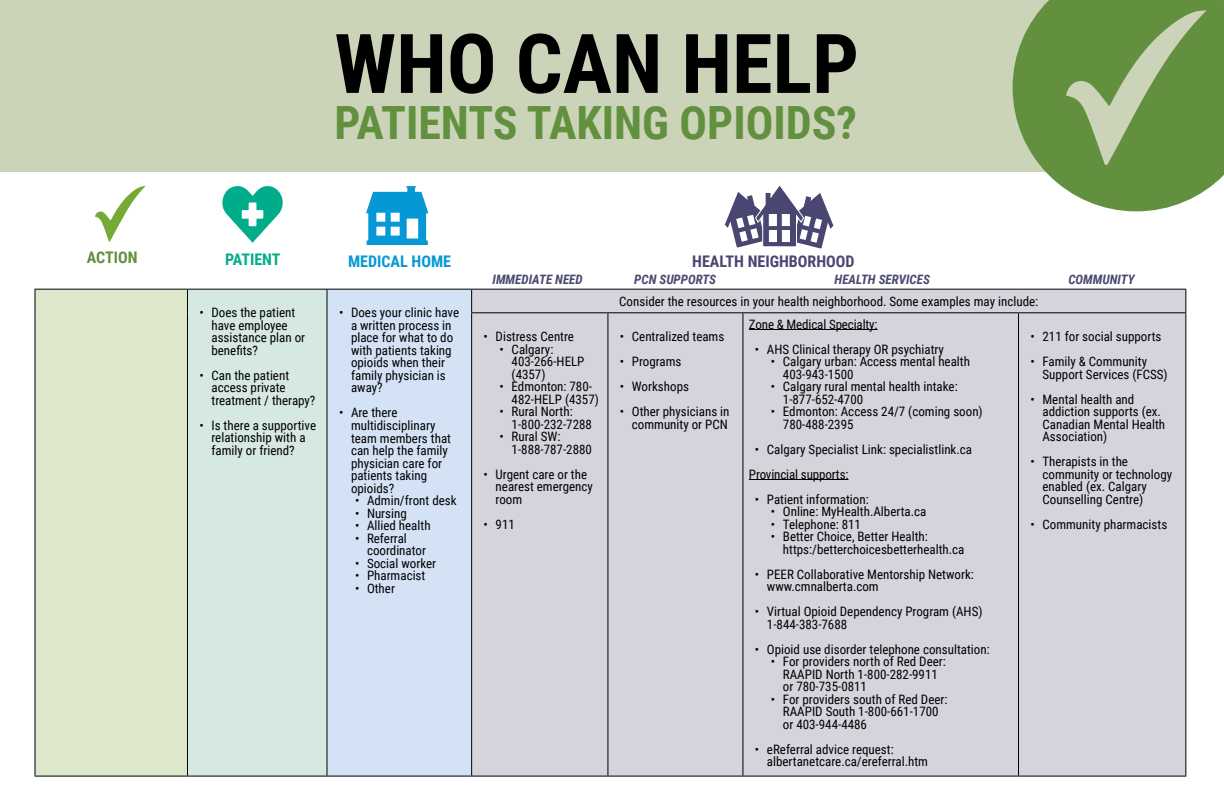
<style>
.page{position:relative;width:1224px;height:792px;background:#fff}
.page>*{position:absolute;margin:0;border:0;box-sizing:border-box;transform-origin:0 0}
.t1{font:700 82.5px "Roboto Condensed";color:#000}
.t2{font:700 45.8px "Roboto Condensed";color:#62903e}
.t3{font:700 16px "Roboto Condensed";color:#494772}
.t4{font:700 16px "Roboto Condensed";color:#0598d5}
.t5{font:700 16px "Roboto Condensed";letter-spacing:-.005em;color:#00ad8a}
.t6{font:700 16px "Roboto Condensed";color:#62903e}
.t7{font:13px/12.5px "Roboto Condensed";color:#000}
.t8{font:italic 700 13px "Roboto Condensed";color:#494973}
</style>
<div class="page">
<div style="left:0;top:0;width:1224px;height:172px;background:#cbd4b9"></div>
<svg style="left:1013px;top:0;width:211px;height:211px;fill:#62903e"></svg>
<div style="left:35px;top:289px;width:153px;height:487px;background:#dce7cc"></div>
<div style="left:188px;top:289px;width:139px;height:487px;background:#d5e9e1"></div>
<div style="left:327px;top:289px;width:145px;height:487px;background:#d3e3f5"></div>
<div style="left:472px;top:290px;width:713px;height:486px;background:#d6d3dd"></div>
<hr style="left:34px;top:289px;width:154px;height:1px;background:#000">
<hr style="left:34px;top:290px;width:2px;height:23px;background:#000">
<hr style="left:188px;top:289px;width:139px;height:1px;background:#000">
<svg style="left:187px;top:290px;width:1px;height:23px"></svg>
<hr style="left:327px;top:289px;width:145px;height:1px;background:#000">
<hr style="left:326px;top:290px;width:2px;height:23px;background:#000">
<hr style="left:472px;top:289px;width:136px;height:1px;background:#000">
<svg style="left:471px;top:290px;width:1px;height:22px"></svg>
<hr style="left:608px;top:289px;width:135px;height:1px;background:#000">
<hr style="left:743px;top:289px;width:275px;height:1px;background:#000">
<hr style="left:1018px;top:289px;width:168px;height:1px;background:#000">
<svg style="left:1185px;top:290px;width:1px;height:22px"></svg>
<hr style="left:34px;top:313px;width:2px;height:463px;background:#000">
<hr style="left:187px;top:313px;width:1px;height:463px;background:#000">
<hr style="left:326px;top:313px;width:2px;height:463px;background:#000">
<hr style="left:471px;top:312px;width:137px;height:1px;background:#000">
<hr style="left:471px;top:313px;width:1px;height:463px;background:#000">
<hr style="left:608px;top:312px;width:135px;height:1px;background:#000">
<hr style="left:607px;top:313px;width:1px;height:463px;background:#000">
<hr style="left:743px;top:312px;width:275px;height:1px;background:#000">
<hr style="left:742px;top:313px;width:1px;height:463px;background:#000">
<hr style="left:1018px;top:312px;width:168px;height:1px;background:#000">
<hr style="left:1018px;top:313px;width:1px;height:463px;background:#000">
<hr style="left:1185px;top:313px;width:1px;height:463px;background:#000">
<hr style="left:34px;top:776px;width:154px;height:1px;background:#000">
<hr style="left:188px;top:776px;width:139px;height:1px;background:#000">
<hr style="left:327px;top:776px;width:145px;height:1px;background:#000">
<hr style="left:472px;top:776px;width:136px;height:1px;background:#000">
<hr style="left:608px;top:776px;width:135px;height:1px;background:#000">
<hr style="left:743px;top:776px;width:275px;height:1px;background:#000">
<hr style="left:1018px;top:776px;width:168px;height:1px;background:#000">
<hr style="left:749px;top:329px;width:129px;height:1px;background:#000">
<hr style="left:749px;top:479px;width:100px;height:1px;background:#000">
<svg style="left:95px;top:186px;width:51px;height:56px"></svg>
<svg style="left:222px;top:186px;width:61px;height:57px"></svg>
<svg style="left:366px;top:186px;width:62px;height:59px"></svg>
<svg style="left:725px;top:186px;width:108px;height:63px"></svg>
<h1 class="t1" style="left:334px;top:6px;width:526px">WHO CAN HELP</h1>
<h2 class="t2" style="left:334px;top:91px;width:524px">PATIENTS TAKING OPIOIDS?</h2>
<p class="t6" style="left:87px;top:246px;width:52px">ACTION</p>
<p class="t5" style="left:225px;top:248px;width:57px">PATIENT</p>
<p class="t4" style="left:348px;top:250px;width:104px">MEDICAL HOME</p>
<p class="t3" style="left:692px;top:250px;width:164px">HEALTH NEIGHBORHOOD</p>
<p class="t7" style="left:211px;top:306px;width:95px;text-indent:-12px">• Does the patient have employee assistance plan or benefits?</p>
<p class="t7" style="left:211px;top:369px;width:105px;text-indent:-12px">• Can the patient access private treatment / therapy?</p>
<p class="t7" style="left:211px;top:419px;width:106px;text-indent:-12px">• Is there a supportive relationship with a family or friend?</p>
<p class="t7" style="left:351px;top:306px;width:110px;text-indent:-12px">• Does your clinic have a written process in place for what to do with patients taking opioids when their family physician is away?</p>
<p class="t7" style="left:351px;top:406px;width:102px;text-indent:-12px">• Are there multidisciplinary team members that can help the family physician care for patients taking opioids?</p>
<p class="t7" style="left:355px;top:494px;width:103px">• Admin/front desk</p>
<p class="t7" style="left:355px;top:506px;width:53px">• Nursing</p>
<p class="t7" style="left:355px;top:519px;width:77px">• Allied health</p>
<p class="t7" style="left:367px;top:531px;width:61px;text-indent:-12px">• Referral coordinator</p>
<p class="t7" style="left:355px;top:556px;width:83px">• Social worker</p>
<p class="t7" style="left:355px;top:569px;width:72px">• Pharmacist</p>
<p class="t7" style="left:355px;top:581px;width:41px">• Other</p>
<p class="t8" style="left:493px;top:270px;width:92px">IMMEDIATE NEED</p>
<p class="t8" style="left:634px;top:270px;width:83px">PCN SUPPORTS</p>
<p class="t8" style="left:835px;top:270px;width:97px">HEALTH SERVICES</p>
<p class="t8" style="left:1068px;top:270px;width:68px">COMMUNITY</p>
<p class="t7" style="left:484px;top:330px;width:92px">• Distress Centre</p>
<p class="t7" style="left:512px;top:342px;width:74px;text-indent:-12px">• Calgary:<br>403-266-HELP (4357)</p>
<p class="t7" style="left:512px;top:380px;width:89px;text-indent:-12px">• Edmonton: 780-<br>482-HELP (4357)</p>
<p class="t7" style="left:512px;top:405px;width:82px;text-indent:-12px">• Rural North:<br>1-800-232-7288</p>
<p class="t7" style="left:512px;top:430px;width:82px;text-indent:-12px">• Rural SW:<br>1-888-787-2880</p>
<p class="t7" style="left:496px;top:467px;width:99px;text-indent:-12px">• Urgent care or the nearest emergency room</p>
<p class="t7" style="left:484px;top:517px;width:33px">• 911</p>
<p class="t7" style="left:619px;top:295px;width:420px">Consider the resources in your health neighborhood. Some examples may include:</p>
<p class="t7" style="left:620px;top:330px;width:106px">• Centralized teams</p>
<p class="t7" style="left:620px;top:355px;width:63px">• Programs</p>
<p class="t7" style="left:620px;top:380px;width:71px">• Workshops</p>
<p class="t7" style="left:620px;top:405px;width:111px;text-align:right">• Other physicians in community or PCN</p>
<p class="t7" style="left:749px;top:317px;width:130px">Zone &amp; Medical Specialty:</p>
<p class="t7" style="left:755px;top:342px;width:191px">• AHS Clinical therapy OR psychiatry</p>
<p class="t7" style="left:783px;top:355px;width:189px;text-indent:-12px">• Calgary urban: Access mental health<br>403-943-1500</p>
<p class="t7" style="left:783px;top:380px;width:176px;text-indent:-12px">• Calgary rural mental health intake:<br>1-877-652-4700</p>
<p class="t7" style="left:783px;top:405px;width:201px;text-indent:-12px">• Edmonton: Access 24/7 (coming soon)<br>780-488-2395</p>
<p class="t7" style="left:749px;top:436px;width:225px;line-height:25px;text-indent:6px">• Calgary Specialist Link: specialistlink.ca<br>Provincial supports:</p>
<p class="t7" style="left:755px;top:492px;width:115px">• Patient information:</p>
<p class="t7" style="left:771px;top:505px;width:157px">• Online: MyHealth.Alberta.ca</p>
<p class="t7" style="left:771px;top:517px;width:92px">• Telephone: 811</p>
<p class="t7" style="left:783px;top:530px;width:183px;text-indent:-12px">• Better Choice, Better Health: https:/betterchoicesbetterhealth.ca</p>
<p class="t7" style="left:767px;top:567px;width:209px;text-indent:-12px">• PEER Collaborative Mentorship Network: www.cmnalberta.com</p>
<p class="t7" style="left:767px;top:605px;width:217px;text-indent:-12px">• Virtual Opioid Dependency Program (AHS)<br>1-844-383-7688</p>
<p class="t7" style="left:755px;top:642px;width:236px">• Opioid use disorder telephone consultation:</p>
<p class="t7" style="left:783px;top:655px;width:164px;text-indent:-12px">• For providers north of Red Deer:<br>RAAPID North 1-800-282-9911 or 780-735-0811</p>
<p class="t7" style="left:783px;top:692px;width:166px;text-indent:-12px">• For providers south of Red Deer:<br>RAAPID South 1-800-661-1700 or 403-944-4486</p>
<p class="t7" style="left:767px;top:742px;width:163px;text-indent:-12px">• eReferral advice request: albertanetcare.ca/ereferral.htm</p>
<p class="t7" style="left:1031px;top:330px;width:132px">• 211 for social supports</p>
<p class="t7" style="left:1043px;top:355px;width:127px;text-indent:-12px">• Family &amp; Community<br>Support Services (FCSS)</p>
<p class="t7" style="left:1043px;top:392px;width:124px;text-indent:-12px">• Mental health and addiction supports (ex.<br>Canadian Mental Health<br>Association)</p>
<p class="t7" style="left:1043px;top:455px;width:131px;text-indent:-12px">• Therapists in the community or technology enabled (ex. Calgary<br>Counselling Centre)</p>
<p class="t7" style="left:1031px;top:517px;width:138px">• Community pharmacists</p>
</div>
